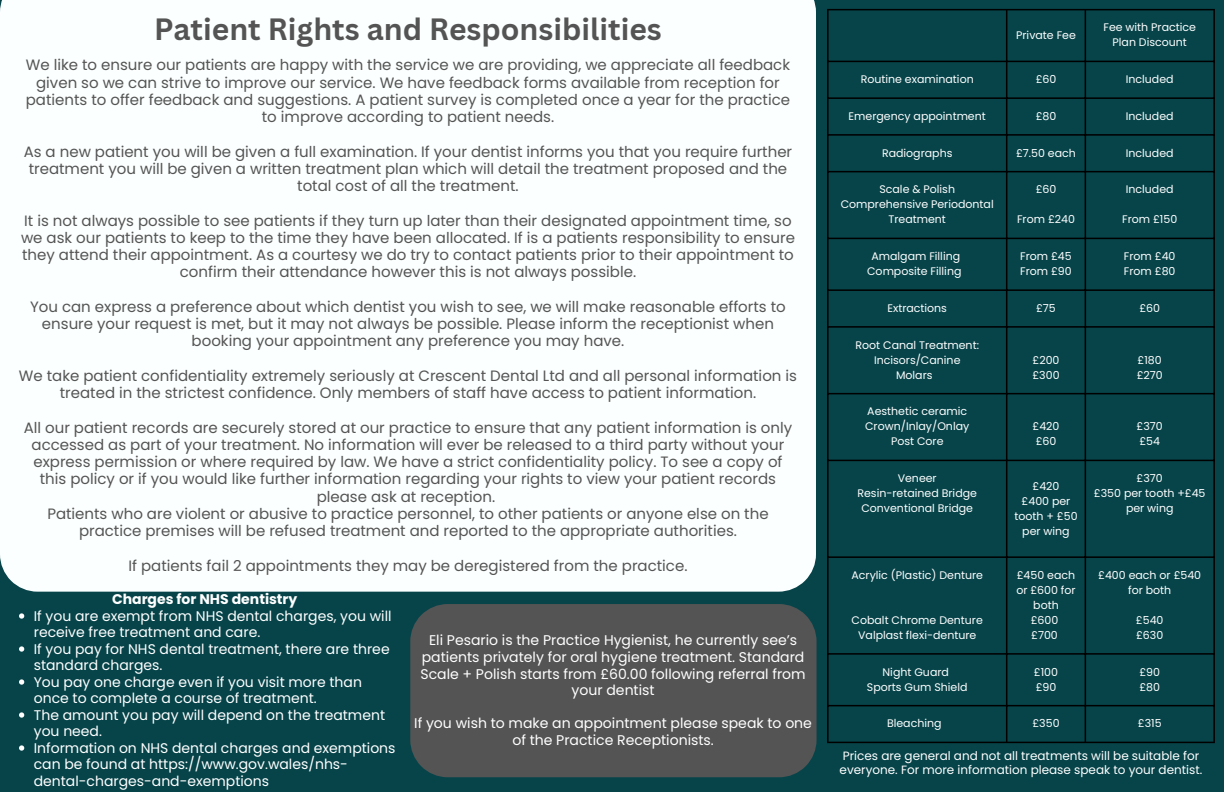
<style>
.page{position:relative;width:1224px;height:792px;background:#06444a}
.page>*{position:absolute;margin:0;border:0;box-sizing:border-box;transform-origin:0 0}
.t1{font:700 30px "Canva Sans";color:#545454}
.t2{font:15px/17.2px "Poppins";color:#545454;text-align:center}
.t3{font:14px/16.5px "Poppins";color:#fff}
.t4{font:700 14px "Poppins";color:#fff}
.t5{font:12px/14.2px "Poppins";color:#fff}
.t6{font:11px/15px "Poppins";color:#fff;text-align:center}
</style>
<div class="page">
<div style="left:0;top:0;width:816px;height:592px;background:#fcffff"></div>
<div style="left:410px;top:604px;width:407px;height:173px;background:#545454"></div>
<hr style="left:827px;top:10px;width:2px;height:732px;background:#000">
<hr style="left:1006px;top:10px;width:1px;height:732px;background:#000">
<hr style="left:1085px;top:10px;width:1px;height:732px;background:#000">
<hr style="left:1213px;top:10px;width:2px;height:732px;background:#000">
<hr style="left:827px;top:9px;width:388px;height:1px;background:#000">
<hr style="left:827px;top:61px;width:388px;height:1px;background:#000">
<hr style="left:827px;top:97px;width:388px;height:2px;background:#000">
<hr style="left:827px;top:134px;width:388px;height:2px;background:#000">
<hr style="left:827px;top:171px;width:388px;height:1px;background:#000">
<hr style="left:827px;top:238px;width:388px;height:1px;background:#000">
<hr style="left:827px;top:289px;width:388px;height:2px;background:#000">
<hr style="left:827px;top:326px;width:388px;height:2px;background:#000">
<hr style="left:827px;top:393px;width:388px;height:1px;background:#000">
<hr style="left:827px;top:460px;width:388px;height:1px;background:#000">
<hr style="left:827px;top:556px;width:388px;height:2px;background:#000">
<hr style="left:827px;top:653px;width:388px;height:2px;background:#000">
<hr style="left:827px;top:705px;width:388px;height:1px;background:#000">
<hr style="left:827px;top:742px;width:388px;height:1px;background:#000">
<svg style="left:19px;top:613px;width:5px;height:6px"></svg>
<svg style="left:19px;top:646px;width:5px;height:6px"></svg>
<svg style="left:19px;top:679px;width:5px;height:6px"></svg>
<svg style="left:19px;top:712px;width:5px;height:6px"></svg>
<svg style="left:19px;top:745px;width:5px;height:6px"></svg>
<p class="t1" style="left:154px;top:8px;width:509px">Patient Rights and Responsibilities</p>
<p class="t2" style="left:26px;top:57px;width:766px">We like to ensure our patients are happy with the service we are providing, we appreciate all feedback given so we can strive to improve our service. We have feedback forms available from reception for patients to offer feedback and suggestions. A patient survey is completed once a year for the practice to improve according to patient needs.</p>
<p class="t2" style="left:24px;top:143px;width:770px">As a new patient you will be given a full examination. If your dentist informs you that you require further treatment you will be given a written treatment plan which will detail the treatment proposed and the total cost of all the treatment.</p>
<p class="t2" style="left:21px;top:212px;width:775px">It is not always possible to see patients if they turn up later than their designated appointment time, so we ask our patients to keep to the time they have been allocated. If is a patients responsibility to ensure they attend their appointment. As a courtesy we do try to contact patients prior to their appointment to confirm their attendance however this is not always possible.</p>
<p class="t2" style="left:30px;top:298px;width:757px">You can express a preference about which dentist you wish to see, we will make reasonable efforts to ensure your request is met, but it may not always be possible. Please inform the receptionist when booking your appointment any preference you may have.</p>
<p class="t2" style="left:19px;top:367px;width:780px">We take patient confidentiality extremely seriously at Crescent Dental Ltd and all personal information is treated in the strictest confidence. Only members of staff have access to patient information.</p>
<p class="t2" style="left:24px;top:419px;width:770px">All our patient records are securely stored at our practice to ensure that any patient information is only accessed as part of your treatment. No information will ever be released to a third party without your express permission or where required by law. We have a strict confidentiality policy. To see a copy of this policy or if you would like further information regarding your rights to view your patient records please ask at reception.</p>
<p class="t2" style="left:47px;top:505px;width:723px">Patients who are violent or abusive to practice personnel, to other patients or anyone else on the practice premises will be refused treatment and reported to the appropriate authorities.</p>
<p class="t2" style="left:128px;top:557px;width:561px">If patients fail 2 appointments they may be deregistered from the practice.</p>
<p class="t4" style="left:112px;top:590px;width:187px">Charges for NHS dentistry</p>
<p class="t3" style="left:34px;top:608px;width:359px">If you are exempt from NHS dental charges, you will receive free treatment and care.</p>
<p class="t3" style="left:34px;top:641px;width:357px">If you pay for NHS dental treatment, there are three standard charges.</p>
<p class="t3" style="left:34px;top:674px;width:330px">You pay one charge even if you visit more than once to complete a course of treatment.</p>
<p class="t3" style="left:34px;top:707px;width:353px">The amount you pay will depend on the treatment you need.</p>
<p class="t3" style="left:34px;top:740px;width:363px">Information on NHS dental charges and exemptions can be found at https://www.gov.wales/nhs&shy;dental-charges-and-exemptions</p>
<p class="t3" style="left:420px;top:632px;width:387px;text-align:center">Eli Pesario is the Practice Hygienist, he currently see’s patients privately for oral hygiene treatment. Standard Scale + Polish starts from £60.00 following referral from your dentist</p>
<p class="t3" style="left:414px;top:715px;width:399px;text-align:center">If you wish to make an appointment please speak to one of the Practice Receptionists.</p>
<p class="t6" style="left:1016px;top:28px;width:61px">Private Fee</p>
<p class="t6" style="left:1103px;top:20px;width:94px">Fee with Practice<br>Plan Discount</p>
<p class="t6" style="left:861px;top:72px;width:115px">Routine examination</p>
<p class="t6" style="left:1036px;top:72px;width:22px">£60</p>
<p class="t6" style="left:1126px;top:72px;width:49px">Included</p>
<p class="t6" style="left:849px;top:109px;width:139px">Emergency appointment</p>
<p class="t6" style="left:1036px;top:109px;width:22px">£80</p>
<p class="t6" style="left:1126px;top:109px;width:49px">Included</p>
<p class="t6" style="left:882px;top:145px;width:72px">Radiographs</p>
<p class="t6" style="left:1016px;top:145px;width:61px">£7.50 each</p>
<p class="t6" style="left:1126px;top:145px;width:49px">Included</p>
<p class="t6" style="left:879px;top:182px;width:77px">Scale &amp; Polish</p>
<p class="t6" style="left:841px;top:197px;width:155px">Comprehensive Periodontal<br>Treatment</p>
<p class="t6" style="left:1126px;top:182px;width:49px">Included</p>
<p class="t6" style="left:1122px;top:212px;width:57px">From £150</p>
<p class="t6" style="left:1036px;top:182px;width:22px">£60</p>
<p class="t6" style="left:1017px;top:212px;width:59px">From £240</p>
<p class="t6" style="left:871px;top:249px;width:90px">Amalgam Filling</p>
<p class="t6" style="left:867px;top:264px;width:96px">Composite Filling</p>
<p class="t6" style="left:1020px;top:249px;width:53px">From £45</p>
<p class="t6" style="left:1020px;top:264px;width:53px">From £90</p>
<p class="t6" style="left:1124px;top:249px;width:53px">From £40</p>
<p class="t6" style="left:1124px;top:264px;width:53px">From £80</p>
<p class="t6" style="left:887px;top:301px;width:61px">Extractions</p>
<p class="t6" style="left:1036px;top:301px;width:21px">£75</p>
<p class="t6" style="left:1139px;top:301px;width:22px">£60</p>
<p class="t6" style="left:855px;top:337px;width:125px">Root Canal Treatment:<br>Incisors/Canine</p>
<p class="t6" style="left:896px;top:367px;width:38px">Molars</p>
<p class="t6" style="left:1033px;top:352px;width:28px">£200</p>
<p class="t6" style="left:1032px;top:367px;width:29px">£300</p>
<p class="t6" style="left:1138px;top:352px;width:26px">£180</p>
<p class="t6" style="left:1137px;top:367px;width:28px">£270</p>
<p class="t6" style="left:865px;top:404px;width:106px;text-align:left">Aesthetic ceramic<br>Crown/Inlay/Onlay</p>
<p class="t6" style="left:891px;top:434px;width:54px">Post Core</p>
<p class="t6" style="left:1033px;top:419px;width:28px">£420</p>
<p class="t6" style="left:1036px;top:434px;width:22px">£60</p>
<p class="t6" style="left:1137px;top:419px;width:28px">£370</p>
<p class="t6" style="left:1139px;top:434px;width:22px">£54</p>
<p class="t6" style="left:898px;top:471px;width:41px">Veneer</p>
<p class="t6" style="left:857px;top:486px;width:121px">Resin-retained Bridge</p>
<p class="t6" style="left:861px;top:501px;width:113px">Conventional Bridge</p>
<p class="t6" style="left:1033px;top:478px;width:28px">£420</p>
<p class="t6" style="left:1014px;top:493px;width:65px">£400 per tooth + £50 per wing</p>
<p class="t6" style="left:1137px;top:471px;width:28px">£370</p>
<p class="t6" style="left:1094px;top:486px;width:113px">£350 per tooth +£45 per wing</p>
<p class="t6" style="left:852px;top:568px;width:133px">Acrylic (Plastic) Denture</p>
<p class="t6" style="left:852px;top:613px;width:133px">Cobalt Chrome Denture</p>
<p class="t6" style="left:858px;top:628px;width:120px">Valplast flexi-denture</p>
<p class="t6" style="left:1016px;top:568px;width:61px">£450 each or £600 for both</p>
<p class="t6" style="left:1031px;top:613px;width:29px">£600</p>
<p class="t6" style="left:1031px;top:628px;width:28px">£700</p>
<p class="t6" style="left:1098px;top:568px;width:104px">£400 each or £540 for both</p>
<p class="t6" style="left:1136px;top:613px;width:29px">£540</p>
<p class="t6" style="left:1136px;top:628px;width:29px">£630</p>
<p class="t6" style="left:883px;top:664px;width:68px">Night Guard</p>
<p class="t6" style="left:867px;top:679px;width:102px">Sports Gum Shield</p>
<p class="t6" style="left:1034px;top:664px;width:26px">£100</p>
<p class="t6" style="left:1036px;top:679px;width:22px">£90</p>
<p class="t6" style="left:1139px;top:664px;width:22px">£90</p>
<p class="t6" style="left:1139px;top:679px;width:22px">£80</p>
<p class="t6" style="left:887px;top:716px;width:56px">Bleaching</p>
<p class="t6" style="left:1032px;top:716px;width:29px">£350</p>
<p class="t6" style="left:1138px;top:716px;width:25px">£315</p>
<p class="t5" style="left:840px;top:749px;width:364px">Prices are general and not all treatments will be suitable for everyone. For more information please speak to your dentist.</p>
</div>
